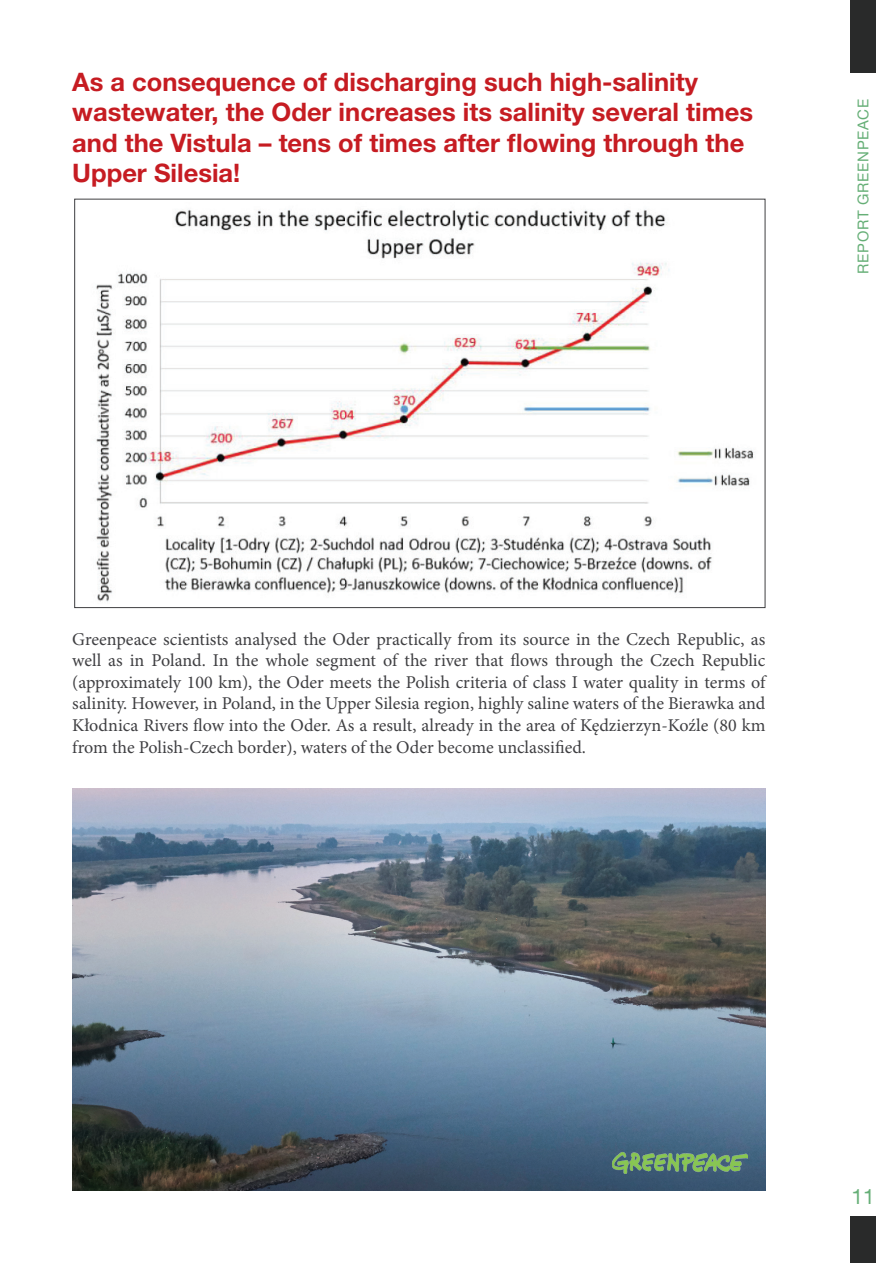
<style>
.page{position:relative;width:893px;height:1263px;background:#fff}
.page>*{position:absolute;margin:0;border:0;box-sizing:border-box;transform-origin:0 0}
.t1{font:700 25.5px/30.6px "Helvetica Neue LT Pro";color:#c61c22}
.t2{font:21px "Helvetica Neue LT Pro";color:#66af77}
.t3{font:18px/21.6px "Minion Pro";color:#3f3f42;text-align:justify}
.t4{font:15px "Helvetica Neue LT Pro";letter-spacing:.05em;color:#66af77}
</style>
<div class="page">
<img style="left:96px;top:209px;width:658px;height:393px">
<img style="left:72px;top:789px;width:693px;height:402px">
<img style="left:612px;top:1152px;width:135px;height:21px">
<div style="left:850px;top:0;width:26px;height:72px;background:#292a2a"></div>
<div style="left:850px;top:1216px;width:26px;height:47px;background:#292a2a"></div>
<h1 class="t1" style="left:72px;top:66px;width:682px">As a consequence of discharging such high-salinity wastewater, the Oder increases its salinity several times and the Vistula – tens of times after flowing through the Upper Silesia!</h1>
<p class="t4" style="left:854px;top:274px;width:176px;rotate:-90deg">REPORT GREENPEACE</p>
<p class="t3" style="left:72px;top:628px;width:695px">Greenpeace scientists analysed the Oder practically from its source in the Czech Republic, as well as in Poland. In the whole segment of the river that flows through the Czech Republic (approximately 100 km), the Oder meets the Polish criteria of class I water quality in terms of salinity. However, in Poland, in the Upper Silesia region, highly saline waters of the Bierawka and Kłodnica Rivers flow into the Oder. As a result, already in the area of Kędzierzyn-Koźle (80 km from the Polish-Czech border), waters of the Oder become unclassified.</p>
<p class="t2" style="left:851px;top:1183px;width:25px">11</p>
</div>
